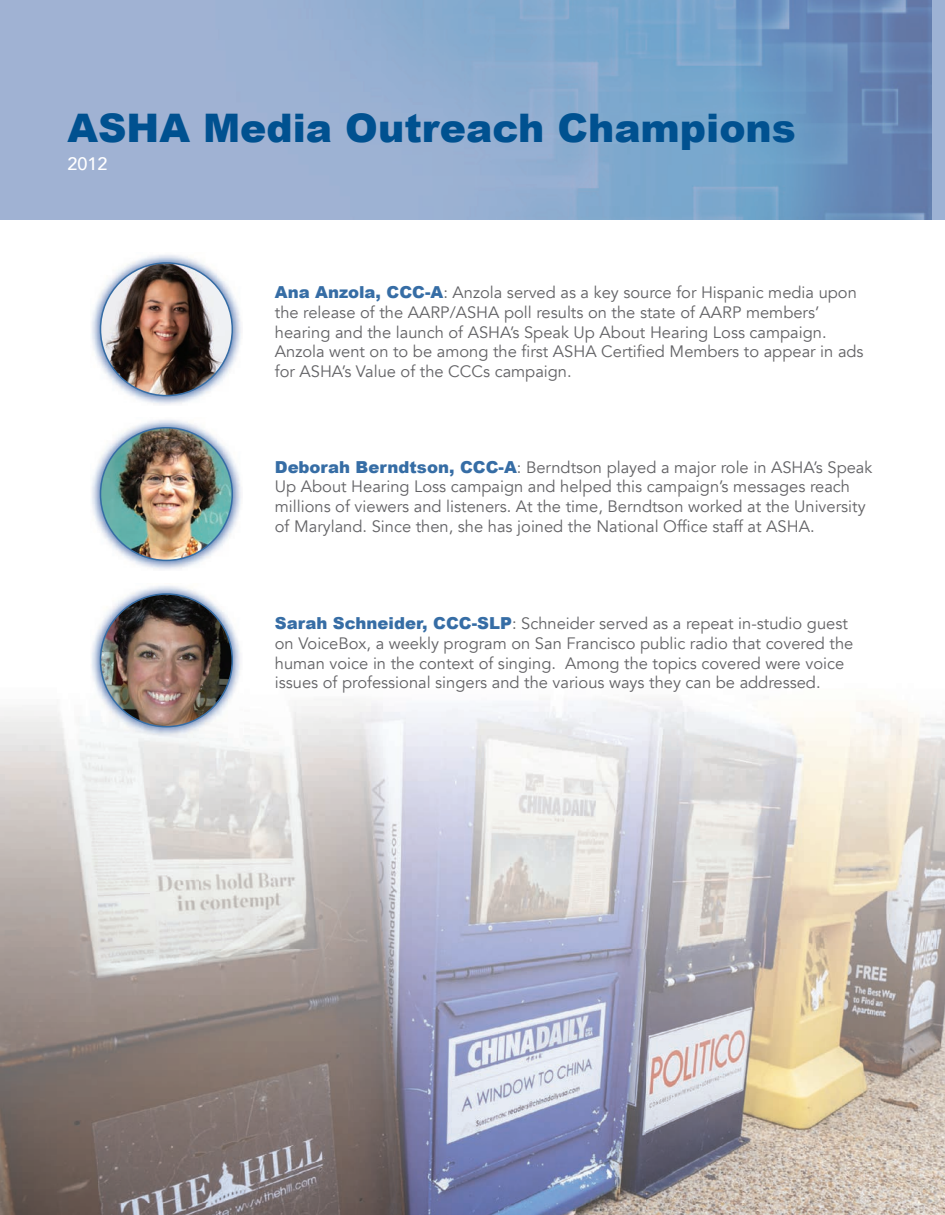
<style>
.page{position:relative;width:945px;height:1215px;background:#fff}
.page>*{position:absolute;margin:0;border:0;box-sizing:border-box;transform-origin:0 0}
.t1{font:900 39.3px "Arial";color:#005190}
.t2{font:500 18px "Avenir";color:#fff}
.t3{font:16.5px/19.8px "Avenir";color:#636366}
.s1{font-family:"Arial";font-weight:900;color:#366da5}
</style>
<div class="page">
<img style="left:0;top:708px;width:99px;height:507px">
<img style="left:199px;top:700px;width:746px;height:515px">
<img style="left:99px;top:737px;width:100px;height:478px">
<div style="left:932px;top:0;width:13px;height:220px;background:#9db2d4"></div>
<img style="left:0;top:0;width:932px;height:220px">
<img style="left:91px;top:255px;width:150px;height:150px">
<img style="left:100px;top:263px;width:132px;height:133px;border-radius:66px">
<img style="left:91px;top:420px;width:150px;height:150px">
<img style="left:100px;top:428px;width:132px;height:132px;border-radius:66px">
<img style="left:90px;top:586px;width:153px;height:151px">
<img style="left:100px;top:594px;width:132px;height:133px;border-radius:66px">
<h1 class="t1" style="left:68px;top:99px;width:730px">ASHA Media Outreach Champions</h1>
<p class="t2" style="left:68px;top:148px;width:42px">2012</p>
<p class="t3" style="left:275px;top:283px;width:590px"><span class="s1">Ana Anzola, CCC-A</span>: Anzola served as a key source for Hispanic media upon the release of the AARP/ASHA poll results on the state of AARP members’ hearing and the launch of ASHA’s Speak Up About Hearing Loss campaign.<br>Anzola went on to be among the first ASHA Certified Members to appear in ads for ASHA’s Value of the CCCs campaign.</p>
<p class="t3" style="left:275px;top:457px;width:599px"><span class="s1">Deborah Berndtson, CCC-A</span>: Berndtson played a major role in ASHA’s Speak Up About Hearing Loss campaign and helped this campaign’s messages reach millions of viewers and listeners. At the time, Berndtson worked at the University of Maryland. Since then, she has joined the National Office staff at ASHA.</p>
<p class="t3" style="left:275px;top:614px;width:580px"><span class="s1">Sarah Schneider, CCC-SLP</span>: Schneider served as a repeat in-studio guest on VoiceBox, a weekly program on San Francisco public radio that covered the human voice in the context of singing. Among the topics covered were voice issues of professional singers and the various ways they can be addressed.</p>
</div>
